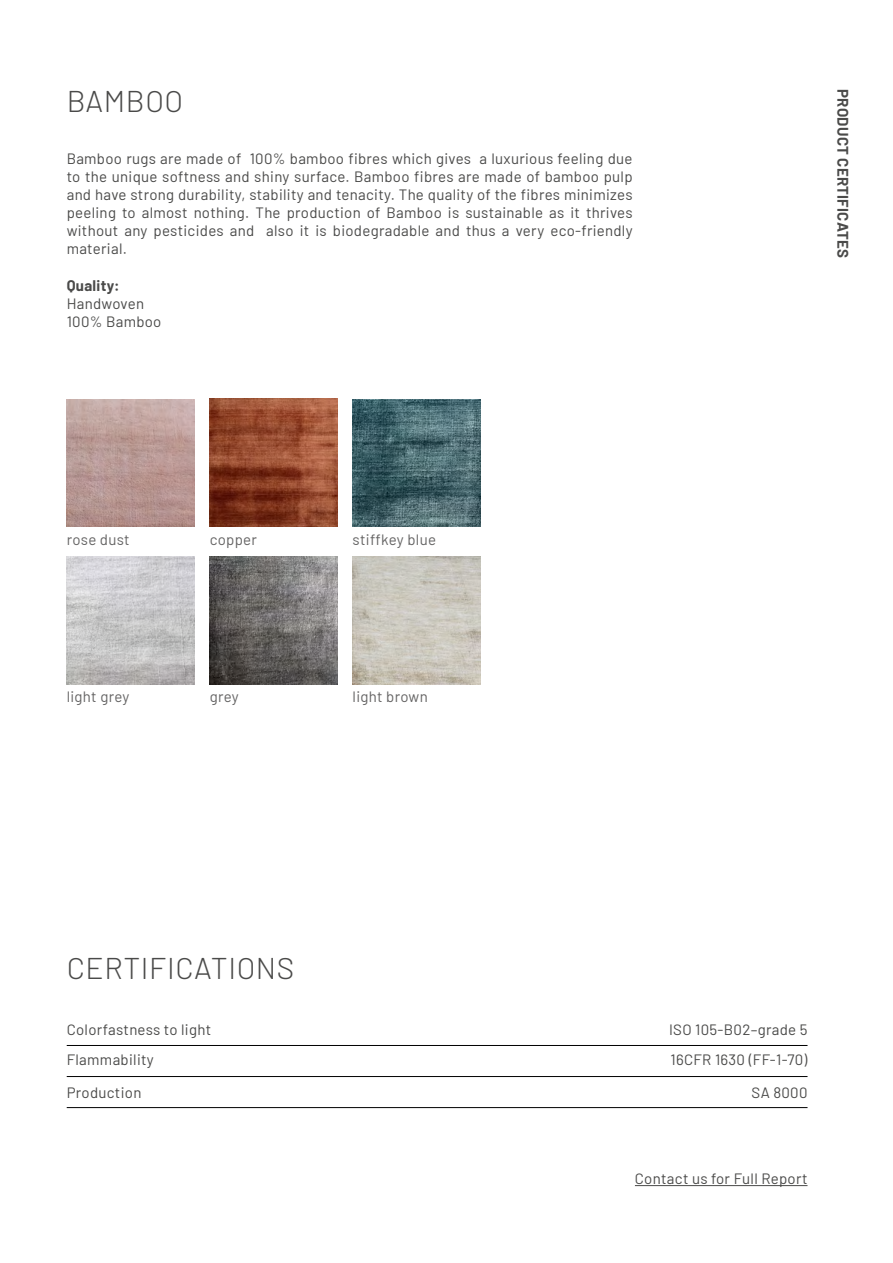
<style>
.page{position:relative;width:893px;height:1263px;background:#fff}
.page>*{position:absolute;margin:0;border:0;box-sizing:border-box;transform-origin:0 0}
.t1{font:300 30px "Barlow";letter-spacing:.02em;color:#4a4a49}
.t2{font:15px/18px "Barlow";letter-spacing:.02em;color:#4a4a49}
.t3{font:15px "Barlow";letter-spacing:.02em;color:#646363}
.t4{font:700 15px "Barlow";letter-spacing:.02em;color:#4a4a49}
</style>
<div class="page">
<hr style="left:67px;top:1045px;width:740px;height:1px;background:#000">
<hr style="left:67px;top:1076px;width:740px;height:1px;background:#000">
<hr style="left:67px;top:1107px;width:740px;height:1px;background:#000">
<img style="left:67px;top:399px;width:127px;height:128px">
<img style="left:353px;top:399px;width:127px;height:128px">
<img style="left:210px;top:557px;width:127px;height:127px">
<img style="left:67px;top:557px;width:127px;height:127px">
<img style="left:353px;top:557px;width:127px;height:127px">
<img style="left:210px;top:399px;width:127px;height:127px">
<hr style="left:635px;top:1185px;width:172px;height:1px;background:#4a4a49">
<h1 class="t1" style="left:67px;top:80px;width:118px">BAMBOO</h1>
<p class="t4" style="left:854px;top:89px;width:170px;rotate:90deg">PRODUCT CERTIFICATES</p>
<p class="t2" style="left:67px;top:149px;width:567px;text-align:justify">Bamboo rugs are made of 100% bamboo fibres which gives a luxurious feeling due to the unique softness and shiny surface. Bamboo fibres are made of bamboo pulp and have strong durability, stability and tenacity. The quality of the fibres minimizes peeling to almost nothing. The production of Bamboo is sustainable as it thrives without any pesticides and also it is biodegradable and thus a very eco-friendly material.</p>
<p class="t4" style="left:67px;top:275px;width:54px">Quality:</p>
<p class="t2" style="left:67px;top:294px;width:96px">Handwoven<br>100% Bamboo</p>
<p class="t3" style="left:67px;top:529px;width:65px">rose dust</p>
<p class="t3" style="left:353px;top:529px;width:85px">stiffkey blue</p>
<p class="t3" style="left:210px;top:529px;width:49px">copper</p>
<p class="t3" style="left:67px;top:686px;width:64px">light grey</p>
<p class="t3" style="left:210px;top:686px;width:31px">grey</p>
<p class="t3" style="left:353px;top:686px;width:77px">light brown</p>
<h1 class="t1" style="left:67px;top:946px;width:229px">CERTIFICATIONS</h1>
<p class="t2" style="left:67px;top:1013px;width:146px;line-height:30px">Colorfastness to light<br>Flammability</p>
<p class="t2" style="left:67px;top:1082px;width:76px">Production</p>
<p class="t2" style="left:669px;top:1013px;width:140px;line-height:30px">ISO 105-B02–grade 5<br>16CFR 1630 (FF-1-70)</p>
<p class="t2" style="left:752px;top:1082px;width:57px">SA 8000</p>
<p class="t2" style="left:635px;top:1169px;width:174px">Contact us for Full Report</p>
</div>
